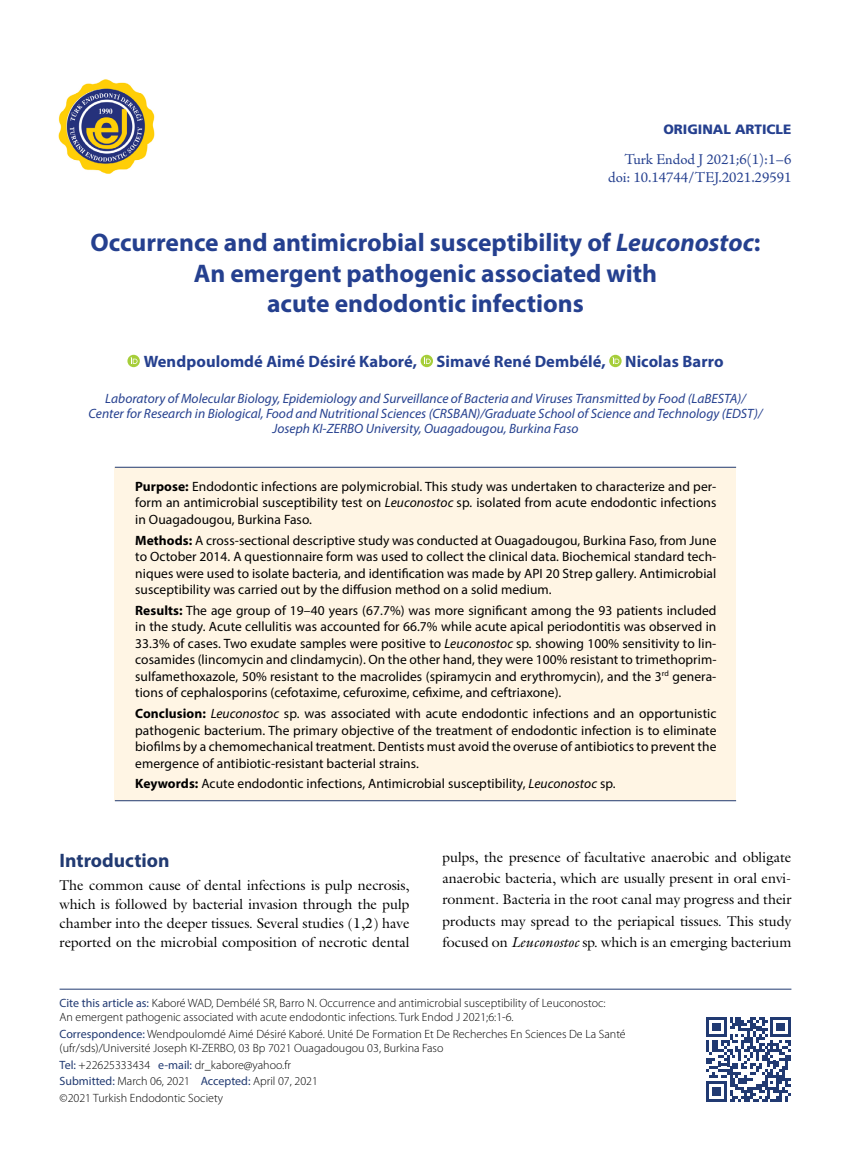
<style>
.page{position:relative;width:851px;height:1170px;background:#fff}
.page>*{position:absolute;margin:0;border:0;box-sizing:border-box;transform-origin:0 0}
.t1{font:700 25.5px/30.6px "Myriad Pro";color:#25408f;text-align:center}
.t2{font:700 19.5px "Myriad Pro";color:#213a72}
.t3{font:700 16.5px "Myriad Pro";letter-spacing:.005em;color:#25408f}
.t4{font:15px/18px "Adobe Jenson Pro";color:#25408f;text-align:right}
.t5{font:14.25px/21px "Galliard Normal Tr";color:#000;text-align:justify}
.t6{font:13.5px/16.5px "Myriad Pro";letter-spacing:.005em;color:#000;text-align:justify}
.t7{font:italic 13.5px/15px "Myriad Pro";color:#25408f;text-align:center}
.t8{font:13.5px "Frutiger Black Nr Tr";color:#25408f}
.t9{font:300 12px/14.4px "Myriad Pro";color:#000}
.s1{font-style:italic}
.s2{font-weight:700}
.s3{font-family:"Galliard Italic Tr"}
.s4{font-weight:400;color:#213a72}
</style>
<div class="page">
<hr style="left:60px;top:988px;width:731px;height:1px;background:#213a72">
<svg style="left:706px;top:1017px;width:84px;height:84px"></svg>
<svg style="left:127px;top:355px;width:13px;height:12px"></svg>
<svg style="left:131px;top:357px;width:6px;height:7px"></svg>
<svg style="left:420px;top:355px;width:13px;height:12px"></svg>
<svg style="left:424px;top:357px;width:6px;height:7px"></svg>
<div style="left:609px;top:355px;width:12px;height:12px;background:#a6ce3a;border-radius:50%"></div>
<svg style="left:612px;top:357px;width:7px;height:7px"></svg>
<div style="left:115px;top:467px;width:621px;height:333px;background:#fff5e4"></div>
<hr style="left:115px;top:467px;width:621px;height:1px;background:#213a72">
<hr style="left:115px;top:800px;width:621px;height:1px;background:#213a72">
<img style="left:58px;top:79px;width:97px;height:95px">
<p class="t8" style="left:663px;top:121px;width:129px">ORIGINAL ARTICLE</p>
<p class="t4" style="left:608px;top:150px;width:185px">Turk Endod J 2021;6(1):1–6 doi: 10.14744/TEJ.2021.29591</p>
<h1 class="t1" style="left:90px;top:226px;width:671px">Occurrence and antimicrobial susceptibility of <span class="s1">Leuconostoc</span>:<br>An emergent pathogenic associated with<br>acute endodontic infections</h1>
<p class="t3" style="left:144px;top:351px;width:581px">Wendpoulomdé Aimé Désiré Kaboré, Simavé René Dembélé, Nicolas Barro</p>
<p class="t7" style="left:88px;top:390px;width:675px">Laboratory of Molecular Biology, Epidemiology and Surveillance of Bacteria and Viruses Transmitted by Food (LaBESTA)/<br>Center for Research in Biological, Food and Nutritional Sciences (CRSBAN)/Graduate School of Science and Technology (EDST)/<br>Joseph KI-ZERBO University, Ouagadougou, Burkina Faso</p>
<p class="t6" style="left:135px;top:477px;width:582px"><span class="s2">Purpose:</span> Endodontic infections are polymicrobial. This study was undertaken to characterize and per&shy;form an antimicrobial susceptibility test on <span class="s1">Leuconostoc</span> sp<span class="s1">.</span> isolated from acute endodontic infections in Ouagadougou, Burkina Faso.</p>
<p class="t6" style="left:135px;top:531px;width:582px"><span class="s2">Methods:</span> A cross-sectional descriptive study was conducted at Ouagadougou, Burkina Faso, from June to October 2014. A questionnaire form was used to collect the clinical data. Biochemical standard tech&shy;niques were used to isolate bacteria, and identification was made by API 20 Strep gallery. Antimicrobial susceptibility was carried out by the diffusion method on a solid medium.</p>
<p class="t6" style="left:135px;top:601px;width:582px"><span class="s2">Results:</span> The age group of 19–40 years (67.7%) was more significant among the 93 patients included in the study. Acute cellulitis was accounted for 66.7% while acute apical periodontitis was observed in 33.3% of cases. Two exudate samples were positive to <span class="s1">Leuconostoc</span> sp<span class="s1">.</span> showing 100% sensitivity to lin&shy;cosamides (lincomycin and clindamycin). On the other hand, they were 100% resistant to trimethoprim&shy;sulfamethoxazole, 50% resistant to the macrolides (spiramycin and erythromycin), and the 3<sup>rd</sup> genera&shy;tions of cephalosporins (cefotaxime, cefuroxime, cefixime, and ceftriaxone).</p>
<p class="t6" style="left:135px;top:705px;width:582px"><span class="s2">Conclusion:</span> <span class="s1">Leuconostoc</span> sp. was associated with acute endodontic infections and an opportunistic pathogenic bacterium. The primary objective of the treatment of endodontic infection is to eliminate biofilms by a chemomechanical treatment. Dentists must avoid the overuse of antibiotics to prevent the emergence of antibiotic‐resistant bacterial strains.</p>
<p class="t6" style="left:135px;top:775px;width:482px"><span class="s2">Keywords:</span> Acute endodontic infections, Antimicrobial susceptibility, <span class="s1">Leuconostoc</span> sp.</p>
<h2 class="t2" style="left:60px;top:847px;width:111px">Introduction</h2>
<p class="t5" style="left:60px;top:875px;width:351px;line-height:18.9px">The common cause of dental infections is pulp necrosis, which is followed by bacterial invasion through the pulp chamber into the deeper tissues. Several studies (1,2) have reported on the microbial composition of necrotic dental</p>
<p class="t5" style="left:442px;top:846px;width:350px">pulps, the presence of facultative anaerobic and obligate anaerobic bacteria, which are usually present in oral envi&shy;ronment. Bacteria in the root canal may progress and their products may spread to the periapical tissues. This study focused on <span class="s3">Leuconostoc</span> sp. which is an emerging bacterium</p>
<p class="t9" style="left:60px;top:995px;width:547px"><span class="s4">Cite this article as:</span> Kaboré WAD, Dembélé SR, Barro N. Occurrence and antimicrobial susceptibility of Leuconostoc:<br>An emergent pathogenic associated with acute endodontic infections. Turk Endod J 2021;6:1-6.</p>
<p class="t9" style="left:60px;top:1026px;width:567px"><span class="s4">Correspondence:</span> Wendpoulomdé Aimé Désiré Kaboré. Unité De Formation Et De Recherches En Sciences De La Santé (ufr/sds)/Université Joseph KI-ZERBO, 03 Bp 7021 Ouagadougou 03, Burkina Faso</p>
<p class="t9" style="left:60px;top:1056px;width:260px;line-height:16.5px"><span class="s4">Tel:</span> +22625333434 <span class="s4">e-mail:</span> dr_kabore@yahoo.fr<br><span class="s4">Submitted:</span> March 06, 2021 <span class="s4">Accepted:</span> April 07, 2021 ©2021 Turkish Endodontic Society</p>
</div>
